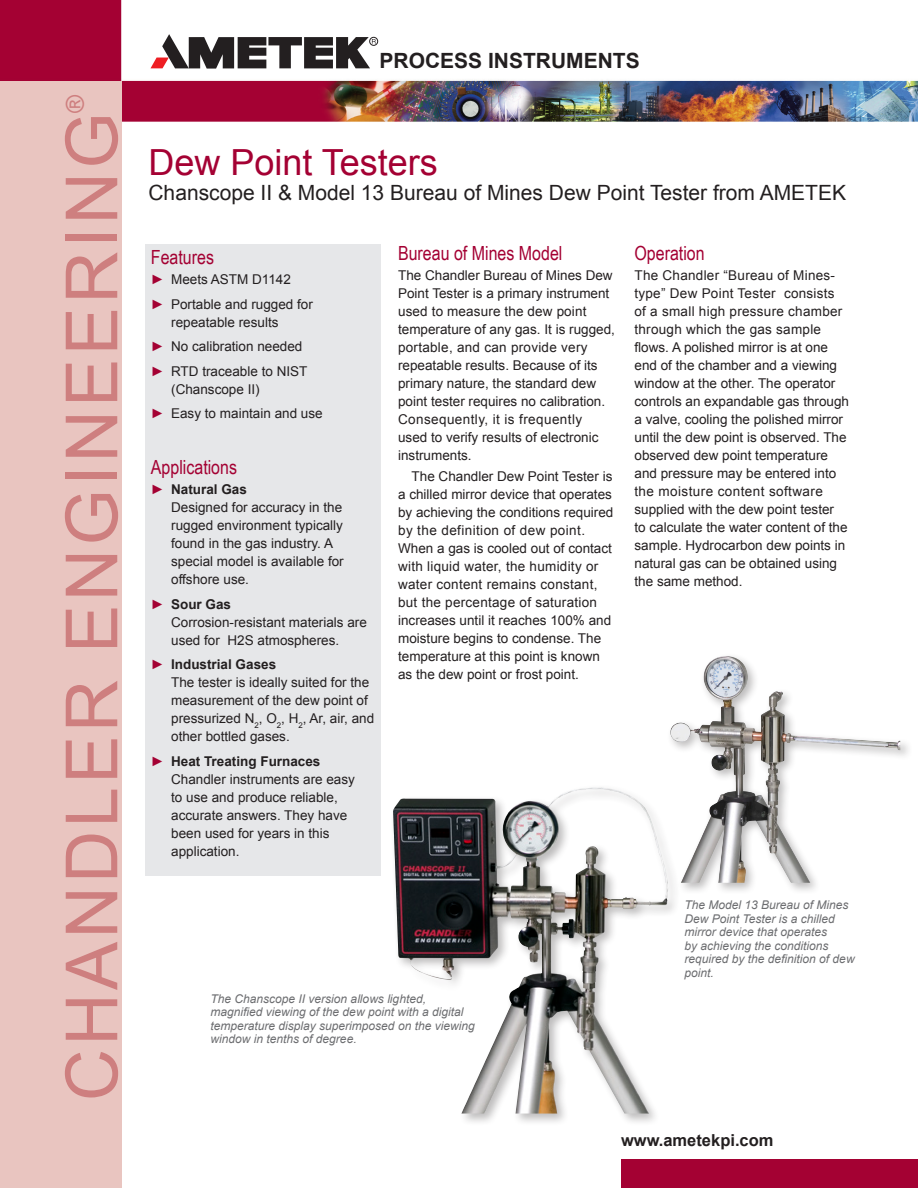
<style>
.page{position:relative;width:918px;height:1188px;background:#fff}
.page>*{position:absolute;margin:0;border:0;box-sizing:border-box;transform-origin:0 0}
._9_SIDEBAR_Heading{font:72px "Arial";letter-spacing:.05em;color:#ce7f7f}
._1_HEAD{font:36px "Arial";color:#a40133}
._9_SIDEBAR_Heading-2{font:24.45px "Arial";color:#ce7f7f}
.t1{font:21px "Arial";color:#231f20}
.t2{font:700 21px "Arial";color:#231f20}
._3_ParagraphHeads{font:19.5px "Arial Narrow";color:#a40133}
._8_SpecificationText{font:700 16.5px "Arial";color:#231f20}
._4_ParagraphTextCopy{font:13.5px/18px "Arial";color:#231f20}
._5_BulletText{font:13.5px/18px "Arial";color:#231f20}
._5_BulletText-2{font:700 13.5px "Arial";color:#231f20}
._6_CaptionText{font:italic 12px/13.5px "Arial";color:#6c6d70}
.s1{color:#a40133}
.s2{font-weight:400;color:#a40133}
</style>
<div class="page">
<img style="left:0;top:0;width:918px;height:122px">
<div style="left:0;top:81px;width:122px;height:1107px;background:#e9c5c0"></div>
<div style="left:369px;top:37px;width:9px;height:9px;border:1px solid #231f20;border-radius:50%"></div>
<svg style="left:151px;top:34px;width:225px;height:35px"></svg>
<div style="left:622px;top:1160px;width:296px;height:28px;background:#a40133"></div>
<div style="left:146px;top:244px;width:235px;height:632px;background:#e6e7e9"></div>
<div style="left:389px;top:784px;width:291px;height:342px;background:#231f20;opacity:.3"></div>
<img style="left:393px;top:788px;width:257px;height:326px">
<div style="left:667px;top:653px;width:246px;height:242px;background:#231f20;opacity:.3"></div>
<img style="left:668px;top:656px;width:232px;height:227px">
<p class="_9_SIDEBAR_Heading-2" style="left:59px;top:113px;width:20px;rotate:-90deg">®</p>
<p class="_9_SIDEBAR_Heading" style="left:45px;top:1101px;width:990px;rotate:-90deg">CHANDLER ENGINEERING</p>
<p class="t2" style="left:380px;top:47px;width:262px">PROCESS INSTRUMENTS</p>
<p class="_1_HEAD" style="left:148px;top:138px;width:291px">Dew Point Testers</p>
<p class="t1" style="left:148px;top:179px;width:699px">Chanscope II &amp; Model 13 Bureau of Mines Dew Point Tester from AMETEK</p>
<p class="_3_ParagraphHeads" style="left:151px;top:243px;width:65px">Features</p>
<p class="_5_BulletText" style="left:151px;top:271px;width:142px"><span class="s1">►</span> Meets ASTM D1142</p>
<p class="_5_BulletText" style="left:171px;top:295px;width:143px;text-indent:-20px"><span class="s1">►</span> Portable and rugged for repeatable results</p>
<p class="_5_BulletText" style="left:151px;top:338px;width:153px"><span class="s1">►</span> No calibration needed</p>
<p class="_5_BulletText" style="left:171px;top:362px;width:138px;text-indent:-20px"><span class="s1">►</span> RTD traceable to NIST (Chanscope II)</p>
<p class="_5_BulletText" style="left:151px;top:405px;width:173px"><span class="s1">►</span> Easy to maintain and use</p>
<p class="_3_ParagraphHeads" style="left:151px;top:453px;width:88px">Applications</p>
<p class="_5_BulletText-2" style="left:151px;top:481px;width:98px"><span class="s2">►</span> Natural Gas</p>
<p class="_5_BulletText" style="left:171px;top:499px;width:174px">Designed for accuracy in the rugged environment typically found in the gas industry. A special model is available for offshore use.</p>
<p class="_5_BulletText-2" style="left:151px;top:595px;width:82px"><span class="s2">►</span> Sour Gas</p>
<p class="_5_BulletText" style="left:171px;top:613px;width:197px">Corrosion-resistant materials are used for H2S atmospheres.</p>
<p class="_5_BulletText-2" style="left:151px;top:655px;width:127px"><span class="s2">►</span> Industrial Gases</p>
<p class="_5_BulletText" style="left:171px;top:673px;width:205px">The tester is ideally suited for the measurement of the dew point of pressurized N<sub>2</sub>, O<sub>2</sub>, H<sub>2</sub>, Ar, air, and other bottled gases.</p>
<p class="_5_BulletText-2" style="left:151px;top:752px;width:171px"><span class="s2">►</span> Heat Treating Furnaces</p>
<p class="_5_BulletText" style="left:171px;top:770px;width:185px">Chandler instruments are easy to use and produce reliable, accurate answers. They have been used for years in this application.</p>
<p class="_3_ParagraphHeads" style="left:398px;top:239px;width:166px">Bureau of Mines Model</p>
<p class="_4_ParagraphTextCopy" style="left:398px;top:266px;width:218px">The Chandler Bureau of Mines Dew<br>Point Tester is a primary instrument used to measure the dew point temperature of any gas. It is rugged, portable, and can provide very repeatable results. Because of its primary nature, the standard dew point tester requires no calibration.<br>Consequently, it is frequently<br>used to verify results of electronic instruments.</p>
<p class="_4_ParagraphTextCopy" style="left:398px;top:468px;width:217px;text-indent:14px">The Chandler Dew Point Tester is a chilled mirror device that operates by achieving the conditions required by the definition of dew point.<br>When a gas is cooled out of contact with liquid water, the humidity or water content remains constant, but the percentage of saturation increases until it reaches 100% and moisture begins to condense. The temperature at this point is known as the dew point or frost point.</p>
<p class="_6_CaptionText" style="left:211px;top:992px;width:266px">The Chanscope II version allows lighted, magnified viewing of the dew point with a digital temperature display superimposed on the viewing window in tenths of degree.</p>
<p class="_3_ParagraphHeads" style="left:634px;top:238px;width:72px">Operation</p>
<p class="_4_ParagraphTextCopy" style="left:634px;top:266px;width:216px">The Chandler “Bureau of Mines&shy;type” Dew Point Tester consists of a small high pressure chamber through which the gas sample flows. A polished mirror is at one end of the chamber and a viewing window at the other. The operator controls an expandable gas through a valve, cooling the polished mirror until the dew point is observed. The observed dew point temperature and pressure may be entered into the moisture content software supplied with the dew point tester<br>to calculate the water content of the sample. Hydrocarbon dew points in natural gas can be obtained using the same method.</p>
<p class="_6_CaptionText" style="left:685px;top:898px;width:172px">The Model 13 Bureau of Mines<br>Dew Point Tester is a chilled mirror device that operates<br>by achieving the conditions required by the definition of dew point.</p>
<p class="_8_SpecificationText" style="left:621px;top:1130px;width:154px">www.ametekpi.com</p>
</div>
